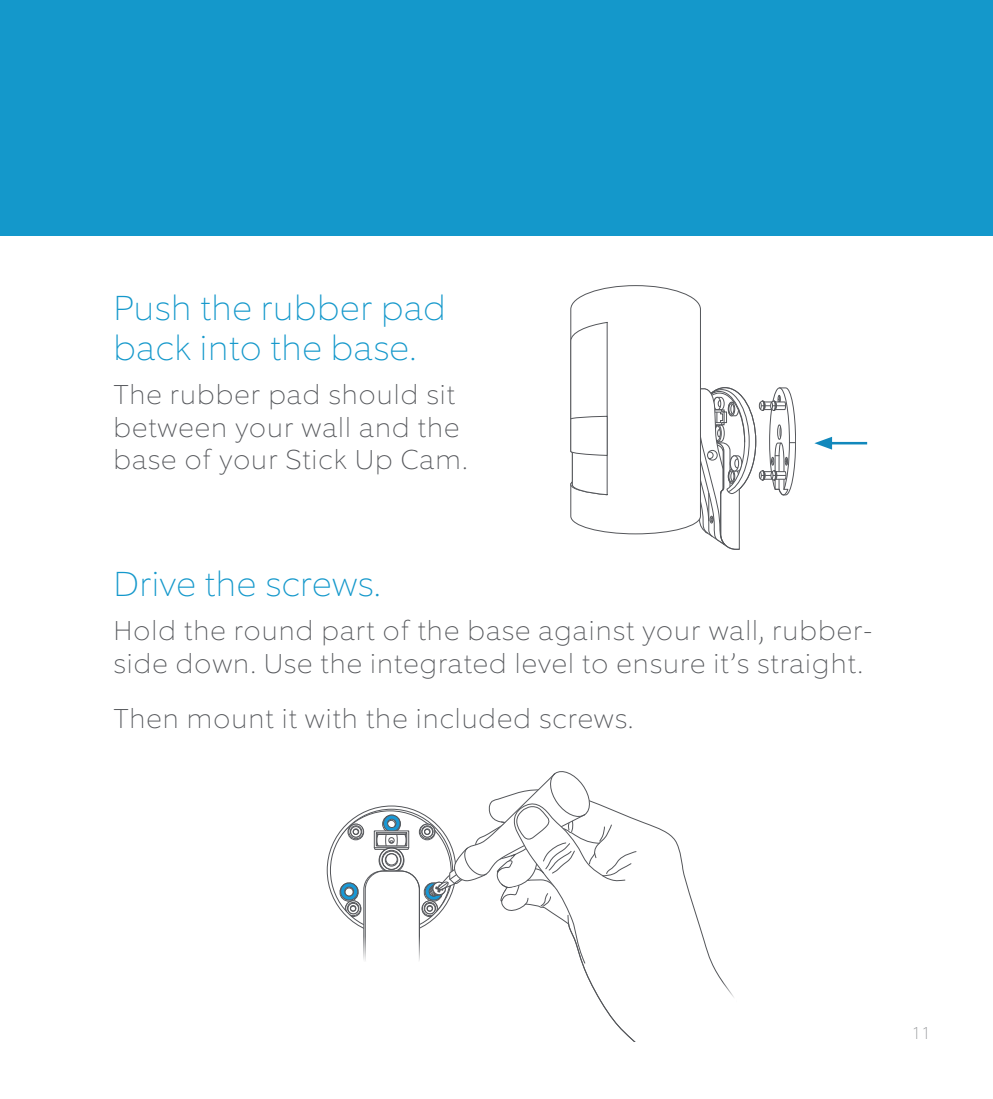
<style>
.page{position:relative;width:993px;height:1099px;background:#fff}
.page>*{position:absolute;margin:0;border:0;box-sizing:border-box;transform-origin:0 0}
.t1{font:100 35px/40px "Equip";letter-spacing:.02em;color:#1498cb}
.t2{font:100 27.5px/32.5px "Equip";letter-spacing:.04em;color:#54565a}
.t3{font:100 17.5px "Equip";color:#939598}
</style>
<div class="page">
<div style="left:0;top:0;width:992px;height:235px;background:#1498cb"></div>
<svg style="left:570px;top:285px;width:225px;height:264px"></svg>
<hr style="left:827px;top:442px;width:39px;height:2px;background:#1188bc">
<svg style="left:814px;top:437px;width:17px;height:12px"></svg>
<svg style="left:330px;top:771px;width:404px;height:270px"></svg>
<p class="t1" style="left:113px;top:288px;width:334px">Push the rubber pad back into the base.</p>
<p class="t2" style="left:113px;top:378px;width:355px">The rubber pad should sit between your wall and the base of your Stick Up Cam.</p>
<p class="t1" style="left:113px;top:564px;width:268px">Drive the screws.</p>
<p class="t2" style="left:113px;top:614px;width:760px">Hold the round part of the base against your wall, rubber&shy;side down. Use the integrated level to ensure it’s straight.</p>
<p class="t2" style="left:113px;top:701px;width:520px">Then mount it with the included screws.</p>
<p class="t3" style="left:911px;top:1021px;width:21px">11</p>
</div>
